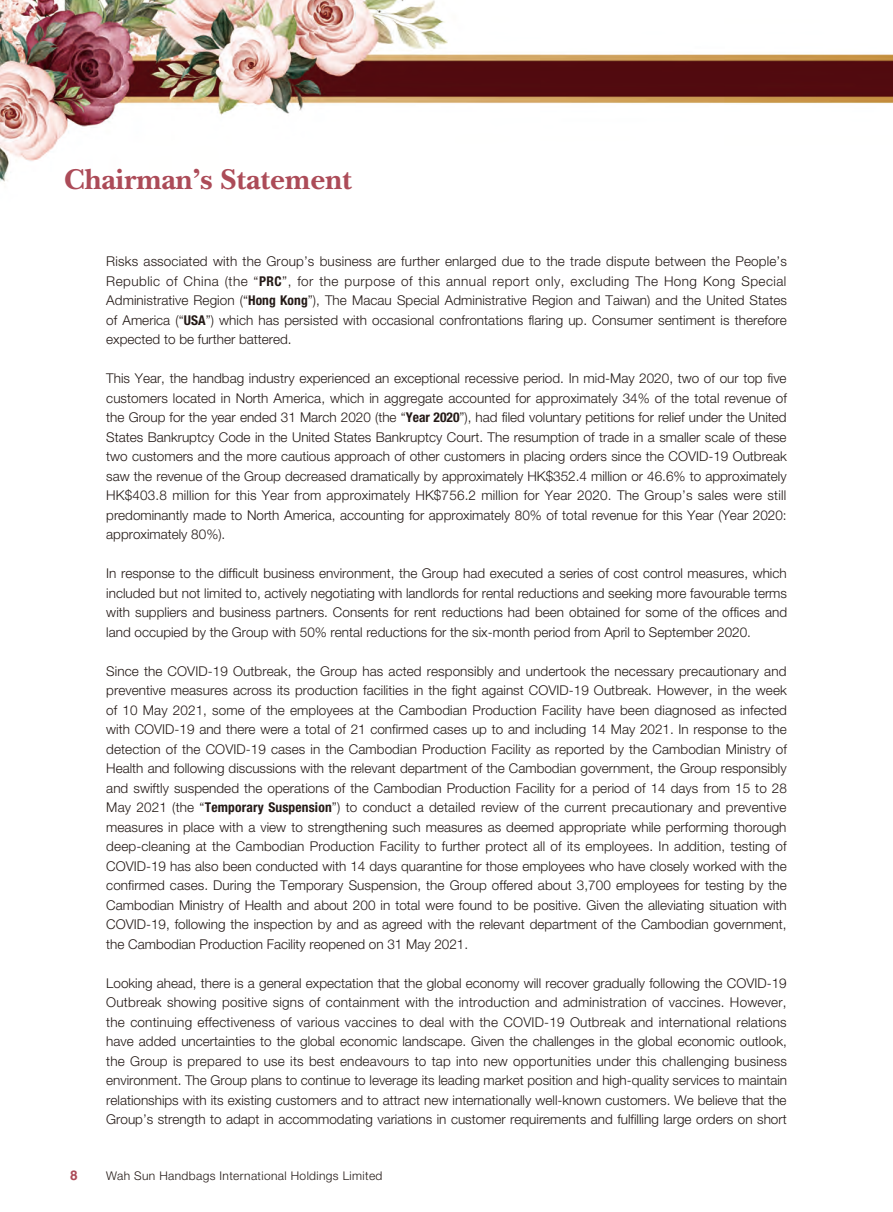
<style>
.page{position:relative;width:893px;height:1212px;background:#fff}
.page>*{position:absolute;margin:0;border:0;box-sizing:border-box;transform-origin:0 0}
.t1{font:700 30px "New Baskerville Std";color:#ac4b58}
.t2{font:300 13.5px/19.5px "Helvetica Neue LT Std";color:#231916;text-align:justify}
.t3{font:700 13.5px "Helvetica LT Std";color:#ac4b58}
.t4{font:300 12px "Helvetica Neue LT Std";letter-spacing:.03em;color:#231916}
.s1{font-weight:700;font-stretch:condensed}
</style>
<div class="page">
<img style="left:0;top:0;width:893px;height:182px">
<h1 class="t1" style="left:64px;top:161px;width:290px">Chairman’s Statement</h1>
<p class="t2" style="left:106px;top:251px;width:682px">Risks associated with the Group’s business are further enlarged due to the trade dispute between the People’s Republic of China (the “<span class="s1">PRC</span>”, for the purpose of this annual report only, excluding The Hong Kong Special Administrative Region (“<span class="s1">Hong Kong</span>”), The Macau Special Administrative Region and Taiwan) and the United States of America (“<span class="s1">USA</span>”) which has persisted with occasional confrontations flaring up. Consumer sentiment is therefore expected to be further battered.</p>
<p class="t2" style="left:106px;top:368px;width:682px">This Year, the handbag industry experienced an exceptional recessive period. In mid-May 2020, two of our top five customers located in North America, which in aggregate accounted for approximately 34% of the total revenue of the Group for the year ended 31 March 2020 (the “<span class="s1">Year 2020</span>”), had filed voluntary petitions for relief under the United States Bankruptcy Code in the United States Bankruptcy Court. The resumption of trade in a smaller scale of these two customers and the more cautious approach of other customers in placing orders since the COVID-19 Outbreak saw the revenue of the Group decreased dramatically by approximately HK$352.4 million or 46.6% to approximately HK$403.8 million for this Year from approximately HK$756.2 million for Year 2020. The Group’s sales were still predominantly made to North America, accounting for approximately 80% of total revenue for this Year (Year 2020: approximately 80%).</p>
<p class="t2" style="left:106px;top:563px;width:682px">In response to the difficult business environment, the Group had executed a series of cost control measures, which included but not limited to, actively negotiating with landlords for rental reductions and seeking more favourable terms with suppliers and business partners. Consents for rent reductions had been obtained for some of the offices and land occupied by the Group with 50% rental reductions for the six-month period from April to September 2020.</p>
<p class="t2" style="left:106px;top:661px;width:682px">Since the COVID-19 Outbreak, the Group has acted responsibly and undertook the necessary precautionary and preventive measures across its production facilities in the fight against COVID-19 Outbreak. However, in the week of 10 May 2021, some of the employees at the Cambodian Production Facility have been diagnosed as infected with COVID-19 and there were a total of 21 confirmed cases up to and including 14 May 2021. In response to the detection of the COVID-19 cases in the Cambodian Production Facility as reported by the Cambodian Ministry of Health and following discussions with the relevant department of the Cambodian government, the Group responsibly and swiftly suspended the operations of the Cambodian Production Facility for a period of 14 days from 15 to 28<br>May 2021 (the “<span class="s1">Temporary Suspension</span>”) to conduct a detailed review of the current precautionary and preventive measures in place with a view to strengthening such measures as deemed appropriate while performing thorough deep-cleaning at the Cambodian Production Facility to further protect all of its employees. In addition, testing of COVID-19 has also been conducted with 14 days quarantine for those employees who have closely worked with the confirmed cases. During the Temporary Suspension, the Group offered about 3,700 employees for testing by the Cambodian Ministry of Health and about 200 in total were found to be positive. Given the alleviating situation with COVID-19, following the inspection by and as agreed with the relevant department of the Cambodian government, the Cambodian Production Facility reopened on 31 May 2021.</p>
<p class="t2" style="left:106px;top:973px;width:682px">Looking ahead, there is a general expectation that the global economy will recover gradually following the COVID-19<br>Outbreak showing positive signs of containment with the introduction and administration of vaccines. However, the continuing effectiveness of various vaccines to deal with the COVID-19 Outbreak and international relations have added uncertainties to the global economic landscape. Given the challenges in the global economic outlook, the Group is prepared to use its best endeavours to tap into new opportunities under this challenging business environment. The Group plans to continue to leverage its leading market position and high-quality services to maintain relationships with its existing customers and to attract new internationally well-known customers. We believe that the Group’s strength to adapt in accommodating variations in customer requirements and fulfilling large orders on short</p>
<p class="t3" style="left:70px;top:1167px;width:9px">8</p>
<p class="t4" style="left:106px;top:1168px;width:278px">Wah Sun Handbags International Holdings Limited</p>
</div>
